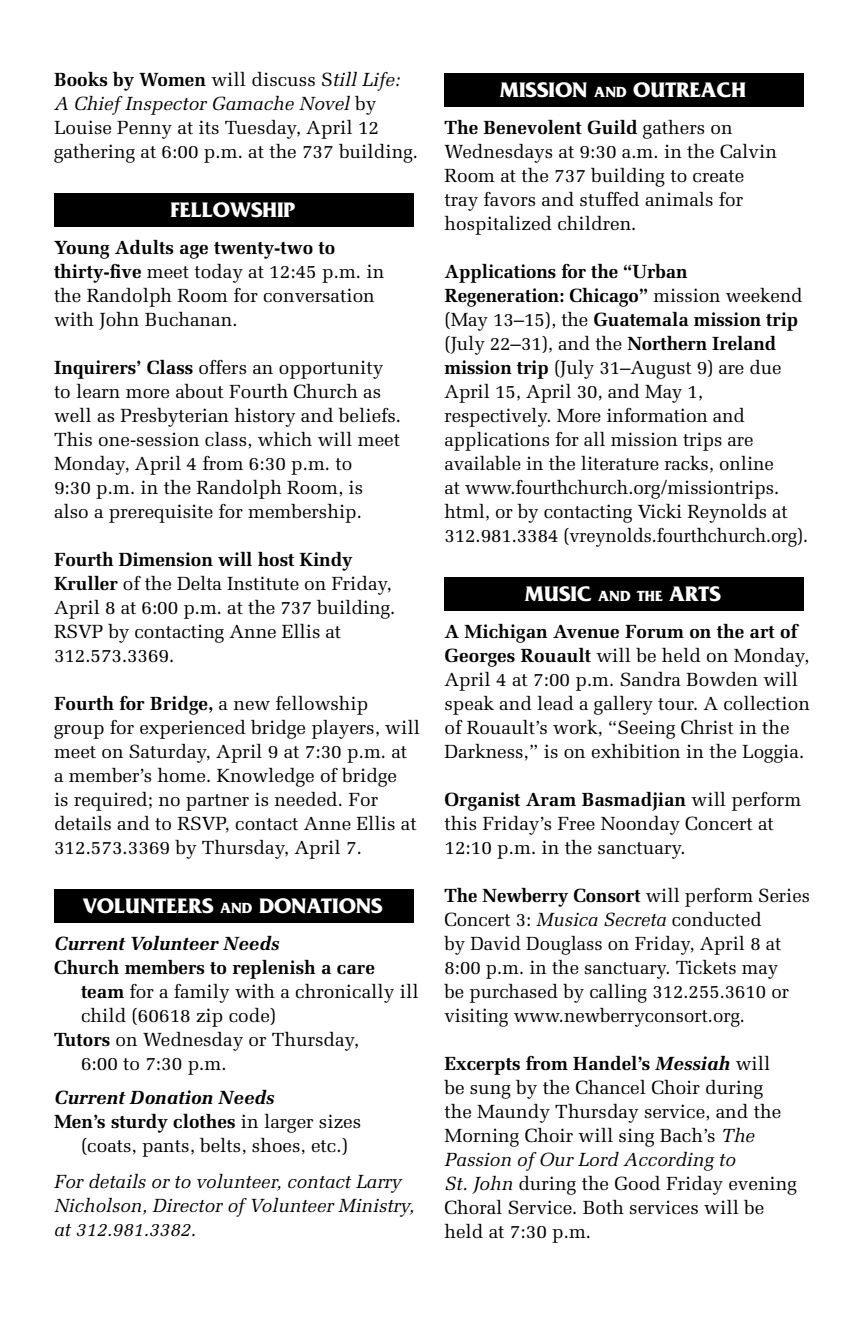
<style>
.page{position:relative;width:864px;height:1332px;background:#fff}
.page>*{position:absolute;margin:0;border:0;box-sizing:border-box;transform-origin:0 0}
.t1{font:700 22px "Friz Quadrata Std";color:#fff}
.t2{font:19px/24px "Melior LT Std";color:#000}
.t3{font:italic 19px/24px "Melior LT Std";color:#000}
.t4{font:700 19px "Melior LT Std";color:#000}
.t5{font:italic 700 19px "Melior LT Std";color:#000}
.s1{font-weight:700}
.s2{font-style:italic}
.s3{font-size:15.4px}
.s4{font-weight:400}
.s5{font-weight:700;font-style:italic}
</style>
<div class="page">
<div style="left:444px;top:73px;width:360px;height:33px;background:#000"></div>
<div style="left:54px;top:889px;width:360px;height:34px;background:#000"></div>
<div style="left:445px;top:577px;width:359px;height:34px;background:#000"></div>
<div style="left:54px;top:193px;width:360px;height:34px;background:#000"></div>
<p class="t2" style="left:54px;top:68px;width:366px"><span class="s1">Books by Women</span> will discuss S<span class="s2">till Life:<br>A Chief Inspector Gamache Novel</span> by Louise Penny at its Tuesday, April 12 gathering at 6:00 p.m. at the 737 building.</p>
<p class="t1" style="left:171px;top:197px;width:126px">FELLOWSHIP</p>
<p class="t2" style="left:54px;top:236px;width:332px"><span class="s1">Young Adults age twenty-two to thirty-five</span> meet today at 12:45 p.m. in the Randolph Room for conversation with John Buchanan.</p>
<p class="t2" style="left:54px;top:356px;width:349px"><span class="s1">Inquirers’ Class</span> offers an opportunity to learn more about Fourth Church as well as Presbyterian history and beliefs.<br>This one-session class, which will meet Monday, April 4 from 6:30 p.m. to<br>9:30 p.m. in the Randolph Room, is also a prerequisite for membership.</p>
<p class="t2" style="left:54px;top:548px;width:343px"><span class="s1">Fourth Dimension will host Kindy<br>Kruller</span> of the Delta Institute on Friday,<br>April 8 at 6:00 p.m. at the 737 building.<br>RSVP by contacting Anne Ellis at<br>312.573.3369.</p>
<p class="t2" style="left:54px;top:692px;width:367px"><span class="s1">Fourth for Bridge,</span> a new fellowship group for experienced bridge players, will meet on Saturday, April 9 at 7:30 p.m. at a member’s home. Knowledge of bridge<br>is required; no partner is needed. For details and to RSVP, contact Anne Ellis at 312.573.3369 by Thursday, April 7.</p>
<p class="t1" style="left:83px;top:893px;width:149px">VOLUNTEERS <span class="s3">AND</span></p>
<p class="t1" style="left:259px;top:893px;width:125px">DONATIONS</p>
<p class="t5" style="left:54px;top:932px;width:227px">Current Volunteer Needs</p>
<p class="t4" style="left:54px;top:956px;width:322px">Church members to replenish a care</p>
<p class="t2" style="left:81px;top:980px;width:339px"><span class="s1">team</span> for a family with a chronically ill</p>
<p class="t2" style="left:81px;top:1004px;width:197px">child (60618 zip code)</p>
<p class="t2" style="left:54px;top:1028px;width:307px"><span class="s1">Tutors</span> on Wednesday or Thursday,</p>
<p class="t2" style="left:81px;top:1052px;width:147px">6:00 to 7:30 p.m.</p>
<p class="t5" style="left:54px;top:1086px;width:222px">Current Donation Needs</p>
<p class="t4" style="left:54px;top:1110px;width:309px">Men’s sturdy clothes <span class="s4">in larger sizes</span></p>
<p class="t2" style="left:81px;top:1134px;width:269px">(coats, pants, belts, shoes, etc.)</p>
<p class="t3" style="left:54px;top:1170px;width:362px">For details or to volunteer, contact Larry<br>Nicholson, Director of Volunteer Ministry, at 312.981.3382.</p>
<p class="t1" style="left:500px;top:77px;width:107px">MISSION <span class="s3">AND</span></p>
<p class="t1" style="left:633px;top:77px;width:114px">OUTREACH</p>
<p class="t2" style="left:444px;top:116px;width:334px"><span class="s1">The Benevolent Guild</span> gathers on<br>Wednesdays at 9:30 a.m. in the Calvin<br>Room at the 737 building to create tray favors and stuffed animals for hospitalized children.</p>
<p class="t2" style="left:444px;top:260px;width:365px"><span class="s1">Applications for the “Urban Regeneration: Chicago”</span> mission weekend (May 13–15), the <span class="s1">Guatemala mission trip </span>(July 22–31), and the <span class="s1">Northern Ireland mission trip</span> (July 31–August 9) are due April 15, April 30, and May 1, respectively. More information and applications for all mission trips are available in the literature racks, online<br>at www.fourthchurch.org/missiontrips. html, or by contacting Vicki Reynolds at 312.981.3384 (vreynolds.fourthchurch.org).</p>
<p class="t1" style="left:525px;top:582px;width:86px">MUSIC <span class="s3">AND</span></p>
<p class="t1" style="left:637px;top:582px;width:85px"><span class="s3">THE</span> ARTS</p>
<p class="t2" style="left:444px;top:620px;width:367px"><span class="s1">A Michigan Avenue Forum on the art of Georges Rouault</span> will be held on Monday, April 4 at 7:00 p.m. Sandra Bowden will speak and lead a gallery tour. A collection of Rouault’s work, “Seeing Christ in the Darkness,” is on exhibition in the Loggia.</p>
<p class="t2" style="left:444px;top:788px;width:358px"><span class="s1">Organist Aram Basmadjian</span> will perform this Friday’s Free Noonday Concert at<br>12:10 p.m. in the sanctuary.</p>
<p class="t2" style="left:444px;top:884px;width:367px"><span class="s1">The Newberry Consort</span> will perform Series Concert 3: <span class="s2">Musica Secreta</span> conducted<br>by David Douglass on Friday, April 8 at 8:00 p.m. in the sanctuary. Tickets may<br>be purchased by calling 312.255.3610 or visiting www.newberryconsort.org.</p>
<p class="t2" style="left:444px;top:1052px;width:354px"><span class="s1">Excerpts from Handel’s</span> <span class="s5">Messiah</span> will<br>be sung by the Chancel Choir during<br>the Maundy Thursday service, and the Morning Choir will sing Bach’s <span class="s2">The Passion of Our Lord According to<br>St. John</span> during the Good Friday evening Choral Service. Both services will be held at 7:30 p.m.</p>
</div>
